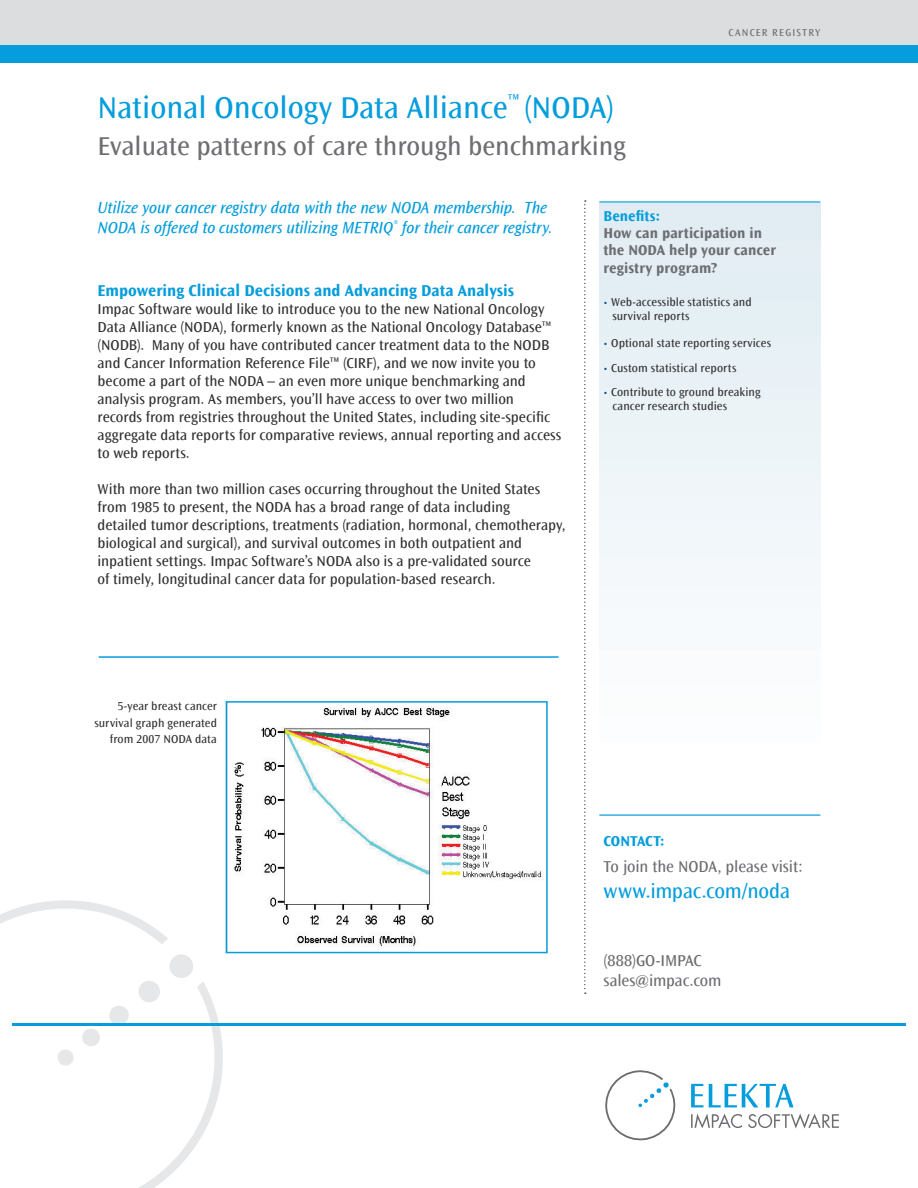
<style>
.page{position:relative;width:918px;height:1188px;background:#fff}
.page>*{position:absolute;margin:0;border:0;box-sizing:border-box;transform-origin:0 0}
.t1{font:31.5px "Ocean Sans";color:#069ddc}
.t2{font:27px "Ocean Sans";color:#6d6e71}
.t3{font:21px "Ocean Sans";letter-spacing:-.01em;color:#069ddc}
.t4{font:italic 16.5px/19.8px "Ocean Sans MT Book";letter-spacing:-.01em;color:#069ddc}
.t5{font:16.5px/20.2px "Ocean Sans";letter-spacing:-.005em;color:#6c6d70}
.t6{font:700 16.5px "Ocean Sans";color:#069ddc}
.t7{font:15px/18px "Ocean Sans";letter-spacing:-.005em;color:#312f30}
.t8{font:700 15px/17.2px "Ocean Sans";letter-spacing:.005em;color:#6d6e71}
.t9{font:700 15px "Ocean Sans";letter-spacing:.005em;color:#069ddc}
.t10{font:12px/13.5px "Ocean Sans";letter-spacing:.005em;color:#312f30}
.t11{font:10.5px "Ocean Sans";letter-spacing:.115em;color:#6c6d70}
.s1{font-size:9px;color:#0153a0}
</style>
<div class="page">
<svg style="left:0;top:897px;width:226px;height:291px"></svg>
<div style="left:0;top:0;width:918px;height:48px;background:#dcdddf"></div>
<div style="left:0;top:45px;width:918px;height:18px;background:#069ddc"></div>
<div style="left:599px;top:203px;width:221px;height:791px;background:linear-gradient(to bottom,#e2edf3,#fff)"></div>
<svg style="left:584px;top:200px;width:2px;height:794px"></svg>
<hr style="left:13px;top:1023px;width:297px;height:3px;background:#069ddc">
<hr style="left:310px;top:1023px;width:298px;height:3px;background:#069ddc">
<hr style="left:608px;top:1023px;width:297px;height:3px;background:#069ddc">
<hr style="left:599px;top:201px;width:221px;height:2px;background:#069ddc">
<hr style="left:599px;top:814px;width:221px;height:2px;background:#069ddc">
<svg style="left:605px;top:1070px;width:234px;height:71px"></svg>
<img style="left:234px;top:707px;width:307px;height:239px">
<div style="left:226px;top:701px;width:322px;height:252px;border:2px solid #069ddc"></div>
<hr style="left:99px;top:656px;width:460px;height:2px;background:#069ddc">
<h1 class="t1" style="left:98px;top:89px;width:518px">National Oncology Data Alliance<sup>™</sup> (NODA)</h1>
<h2 class="t2" style="left:98px;top:130px;width:530px">Evaluate patterns of care through benchmarking</h2>
<p class="t11" style="left:728px;top:27px;width:14px">Cance</p>
<p class="t11" style="left:762px;top:27px;width:60px">r registry</p>
<p class="t4" style="left:98px;top:198px;width:457px">Utilize your cancer registry data with the new NODA membership. The<br>NODA is offered to customers utilizing METRIQ<sup>®</sup> for their cancer registry.</p>
<p class="t9" style="left:604px;top:207px;width:58px">Benefits:</p>
<p class="t8" style="left:604px;top:225px;width:174px">How can participation in the NODA help your cancer registry program?</p>
<p class="t10" style="left:612px;top:296px;width:141px;text-indent:-9px"><span class="s1">•</span> Web-accessible statistics and survival reports</p>
<p class="t10" style="left:604px;top:336px;width:169px"><span class="s1">•</span> Optional state reporting services</p>
<p class="t10" style="left:604px;top:361px;width:134px"><span class="s1">•</span> Custom statistical reports</p>
<p class="t10" style="left:612px;top:386px;width:150px;text-indent:-9px"><span class="s1">•</span> Contribute to ground breaking cancer research studies</p>
<p class="t6" style="left:98px;top:281px;width:418px">Empowering Clinical Decisions and Advancing Data Analysis</p>
<p class="t7" style="left:98px;top:300px;width:465px">I mpac Software would like to introduce you to the new National Oncology Data Alliance (NODA), formerly known as the National Oncology Database™ (NODB). Many of you have contributed cancer treatment data to the NODB and Cancer I nformation Reference File™ (CIRF), and we now invite you to become a part of the NODA – an even more unique benchmarking and analysis program. As members, you’ll have access to over two million records from registries throughout the United States, including site-specific aggregate data reports for comparative reviews, annual reporting and access to web reports.</p>
<p class="t7" style="left:98px;top:480px;width:469px">With more than two million cases occurring throughout the United States from 1985 to present, the NODA has a broad range of data including<br>detailed tumor descriptions, treatments (radiation, hormonal, chemotherapy, biological and surgical), and survival outcomes in both outpatient and inpatient settings. I mpac Software’s NODA also is a pre-validated source<br>of timely, longitudinal cancer data for population-based research.</p>
<p class="t10" style="left:94px;top:698px;width:124px;line-height:16.5px;text-align:right">5-year breast cancer survival graph generated from 2007 NODA data</p>
<p class="t9" style="left:604px;top:833px;width:63px">CONTACT:</p>
<p class="t5" style="left:604px;top:856px;width:201px">To join the NODA, please visit:</p>
<h3 class="t3" style="left:604px;top:879px;width:188px">www.impac.com/noda</h3>
<p class="t5" style="left:604px;top:950px;width:120px">(888)GO-IMPAC sales@impac.com</p>
</div>
